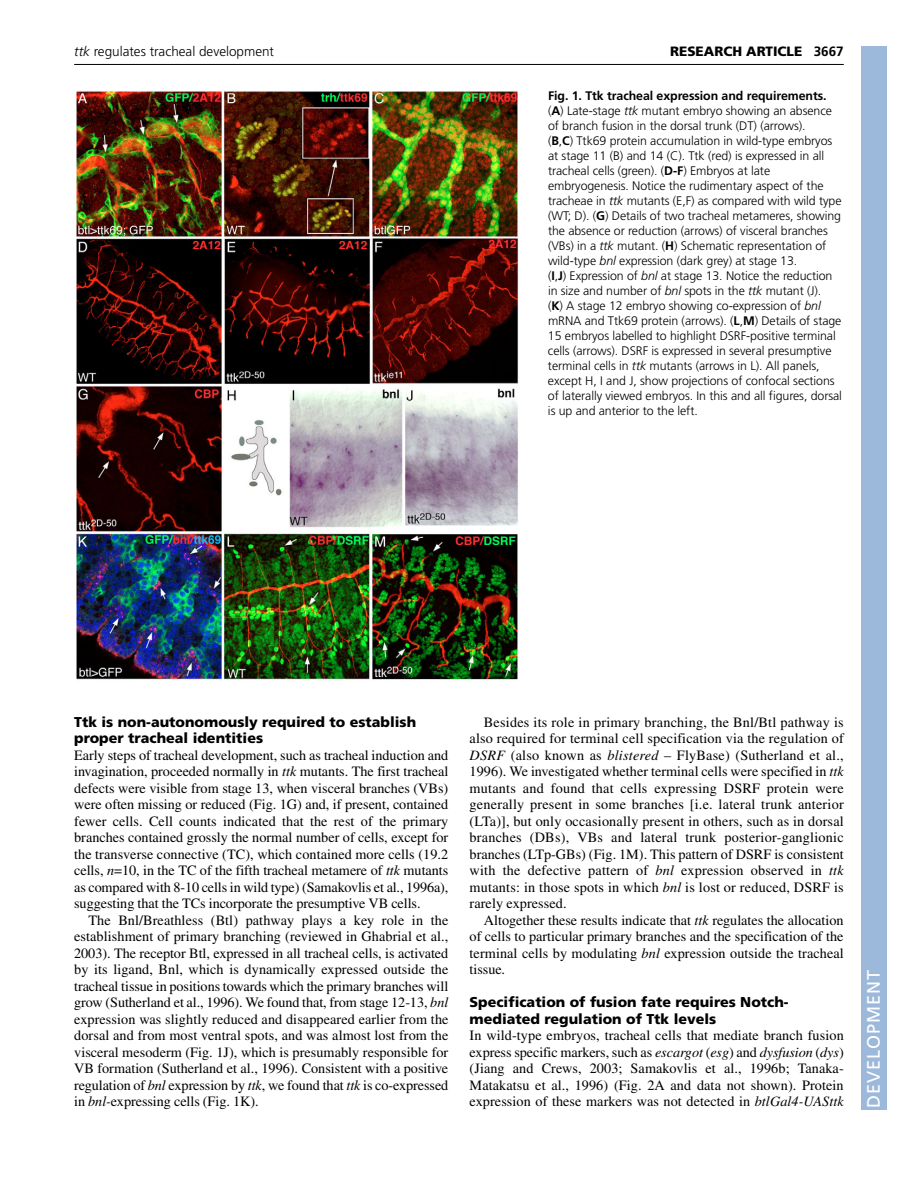
<style>
.page{position:relative;width:918px;height:1188px;background:#fff}
.page>*{position:absolute;margin:0;border:0;box-sizing:border-box;transform-origin:0 0}
.t1{font:18px "Frutiger LT Std";letter-spacing:.055em;color:#fff}
.t2{font:14.25px/16.5px "Times";letter-spacing:.005em;color:#000;text-align:justify}
.t3{font:900 14.25px/16.5px "Frutiger LT Std";color:#000}
.t4{font:300 13.5px "Frutiger LT Std";color:#000}
.t5{font:900 13.5px "Frutiger LT Std";color:#000}
.t6{font:300 12.3px/15px "Frutiger LT Std";letter-spacing:-.005em;color:#000}
.s1{font-style:italic}
.s2{font-weight:700}
</style>
<div class="page">
<div style="left:861px;top:46px;width:25px;height:1064px;background:#9cb9db"></div>
<hr style="left:74px;top:64px;width:770px;height:1px;background:#000">
<img style="left:76px;top:90px;width:443px;height:590px">
<p class="t4" style="left:74px;top:46px;width:201px"><span class="s1">ttk</span> regulates tracheal development</p>
<p class="t5" style="left:670px;top:46px;width:175px">RESEARCH ARTICLE <span class="s2">3667</span></p>
<p class="t6" style="left:548px;top:89px;width:296px"><span class="s2">Fig. 1. Ttk tracheal expression and requirements. </span>(<span class="s2">A</span>) Late-stage <span class="s1">ttk</span> mutant embryo showing an absence of branch fusion in the dorsal trunk (DT) (arrows).<br>(<span class="s2">B</span>,<span class="s2">C</span>) Ttk69 protein accumulation in wild-type embryos at stage 11 (B) and 14 (C). Ttk (red) is expressed in all tracheal cells (green). (<span class="s2">D-F</span>) Embryos at late embryogenesis. Notice the rudimentary aspect of the tracheae in <span class="s1">ttk</span> mutants (E,F) as compared with wild type (WT; D). (<span class="s2">G</span>) Details of two tracheal metameres, showing the absence or reduction (arrows) of visceral branches (VBs) in a <span class="s1">ttk</span> mutant. (<span class="s2">H</span>) Schematic representation of wild-type <span class="s1">bnl</span> expression (dark grey) at stage 13.<br>(<span class="s2">I</span>,<span class="s2">J</span>) Expression of <span class="s1">bnl</span> at stage 13. Notice the reduction in size and number of <span class="s1">bnl</span> spots in the <span class="s1">ttk</span> mutant (J).<br>(<span class="s2">K</span>) A stage 12 embryo showing co-expression of <span class="s1">bnl </span>mRNA and Ttk69 protein (arrows). (<span class="s2">L</span>,<span class="s2">M</span>) Details of stage 15 embryos labelled to highlight DSRF-positive terminal cells (arrows). DSRF is expressed in several presumptive terminal cells in <span class="s1">ttk</span> mutants (arrows in L). All panels, except H, I and J, show projections of confocal sections of laterally viewed embryos. In this and all figures, dorsal is up and anterior to the left.</p>
<p class="t3" style="left:74px;top:715px;width:344px">Ttk is non-autonomously required to establish proper tracheal identities</p>
<p class="t2" style="left:74px;top:748px;width:376px">Early steps of tracheal development, such as tracheal induction and invagination, proceeded normally in <span class="s1">ttk</span> mutants. The first tracheal defects were visible from stage 13, when visceral branches (VBs) were often missing or reduced (Fig. 1G) and, if present, contained fewer cells. Cell counts indicated that the rest of the primary branches contained grossly the normal number of cells, except for the transverse connective (TC), which contained more cells (19.2 cells, <span class="s1">n</span>=10, in the TC of the fifth tracheal metamere of <span class="s1">ttk</span> mutants as compared with 8-10 cells in wild type) (Samakovlis et al., 1996a), suggesting that the TCs incorporate the presumptive VB cells.</p>
<p class="t2" style="left:74px;top:913px;width:376px;text-indent:14px">The Bnl/Breathless (Btl) pathway plays a key role in the establishment of primary branching (reviewed in Ghabrial et al., 2003). The receptor Btl, expressed in all tracheal cells, is activated by its ligand, Bnl, which is dynamically expressed outside the tracheal tissue in positions towards which the primary branches will grow (Sutherland et al., 1996). We found that, from stage 12-13, <span class="s1">bnl </span>expression was slightly reduced and disappeared earlier from the dorsal and from most ventral spots, and was almost lost from the visceral mesoderm (Fig. 1J), which is presumably responsible for VB formation (Sutherland et al., 1996). Consistent with a positive regulation of <span class="s1">bnl</span> expression by <span class="s1">ttk</span>, we found that <span class="s1">ttk</span> is co-expressed in <span class="s1">bnl-</span>expressing cells (Fig. 1K).</p>
<p class="t2" style="left:470px;top:715px;width:376px;text-indent:14px">Besides its role in primary branching, the Bnl/Btl pathway is also required for terminal cell specification via the regulation of <span class="s1">DSRF</span> (also known as <span class="s1">blistered</span> – FlyBase) (Sutherland et al., 1996). We investigated whether terminal cells were specified in <span class="s1">ttk </span>mutants and found that cells expressing DSRF protein were generally present in some branches [i.e. lateral trunk anterior (LTa)], but only occasionally present in others, such as in dorsal branches (DBs), VBs and lateral trunk posterior-ganglionic branches (LTp-GBs) (Fig. 1M). This pattern of DSRF is consistent with the defective pattern of <span class="s1">bnl</span> expression observed in <span class="s1">ttk </span>mutants: in those spots in which <span class="s1">bnl</span> is lost or reduced, DSRF is rarely expressed.</p>
<p class="t2" style="left:470px;top:913px;width:376px;text-indent:14px">Altogether these results indicate that <span class="s1">ttk</span> regulates the allocation of cells to particular primary branches and the specification of the terminal cells by modulating <span class="s1">bnl</span> expression outside the tracheal tissue.</p>
<p class="t3" style="left:470px;top:995px;width:321px">Specification of fusion fate requires Notch&shy;mediated regulation of Ttk levels</p>
<p class="t2" style="left:470px;top:1029px;width:376px">In wild-type embryos, tracheal cells that mediate branch fusion express specific markers, such as <span class="s1">escargot</span> (<span class="s1">esg</span>) and <span class="s1">dysfusion</span> (<span class="s1">dys</span>) (Jiang and Crews, 2003; Samakovlis et al., 1996b; Tanaka-Matakatsu et al., 1996) (Fig. 2A and data not shown). Protein expression of these markers was not detected in <span class="s1">btlGal4-UASttk</span></p>
<p class="t1" style="left:863px;top:1108px;width:140px;rotate:-90deg">DEVELOPMENT</p>
</div>
